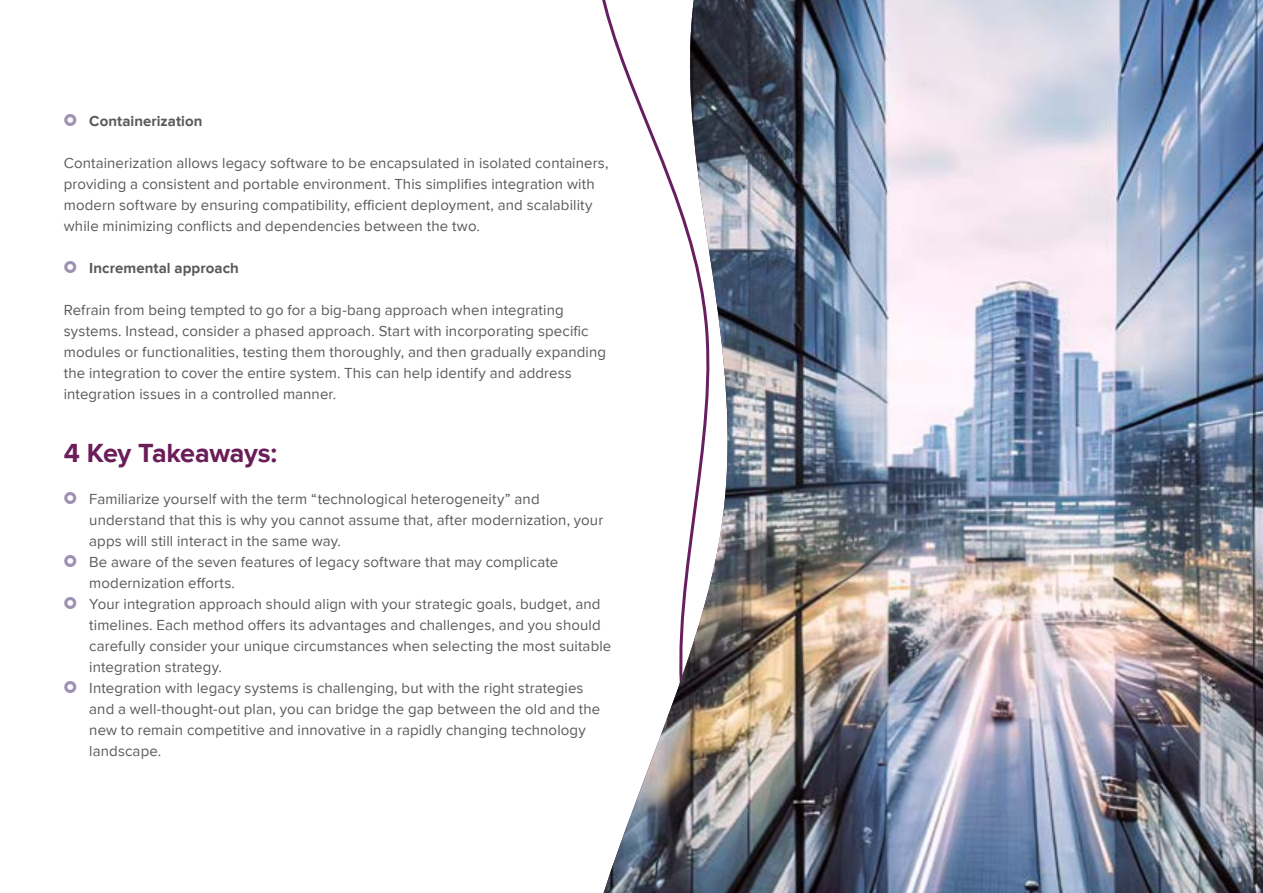
<style>
.page{position:relative;width:1263px;height:893px;background:#fff}
.page>*{position:absolute;margin:0;border:0;box-sizing:border-box;transform-origin:0 0}
.t1{font:700 27px "Proxima Nova";letter-spacing:-.015em;color:#6a1d58}
.t2{font:15px/21px "Proxima Nova";letter-spacing:.005em;color:#5a5a5a}
.t3{font:15px/21px "Proxima Nova";letter-spacing:.01em;color:#5a5a5b}
.t4{font:700 15px "Proxima Nova";letter-spacing:.005em;color:#5a5a5a}
</style>
<div class="page">
<img style="left:603px;top:0;width:660px;height:893px">
<p class="t4" style="left:89px;top:112px;width:115px">Containerization</p>
<p class="t3" style="left:64px;top:153px;width:546px">Containerization allows legacy software to be encapsulated in isolated containers, providing a consistent and portable environment. This simplifies integration with modern software by ensuring compatibility, efficient deployment, and scalability while minimizing conflicts and dependencies between the two.</p>
<p class="t4" style="left:89px;top:259px;width:151px">Incremental approach</p>
<p class="t3" style="left:64px;top:300px;width:544px">Refrain from being tempted to go for a big-bang approach when integrating systems. Instead, consider a phased approach. Start with incorporating specific modules or functionalities, testing them thoroughly, and then gradually expanding the integration to cover the entire system. This can help identify and address integration issues in a controlled manner.</p>
<h1 class="t1" style="left:64px;top:437px;width:215px">4 Key Takeaways:</h1>
<p class="t2" style="left:89px;top:489px;width:524px">Familiarize yourself with the term “technological heterogeneity” and understand that this is why you cannot assume that, after modernization, your apps will still interact in the same way.<br>Be aware of the seven features of legacy software that may complicate modernization efforts.<br>Your integration approach should align with your strategic goals, budget, and timelines. Each method offers its advantages and challenges, and you should carefully consider your unique circumstances when selecting the most suitable integration strategy.<br>Integration with legacy systems is challenging, but with the right strategies and a well-thought-out plan, you can bridge the gap between the old and the new to remain competitive and innovative in a rapidly changing technology landscape.</p>
</div>
